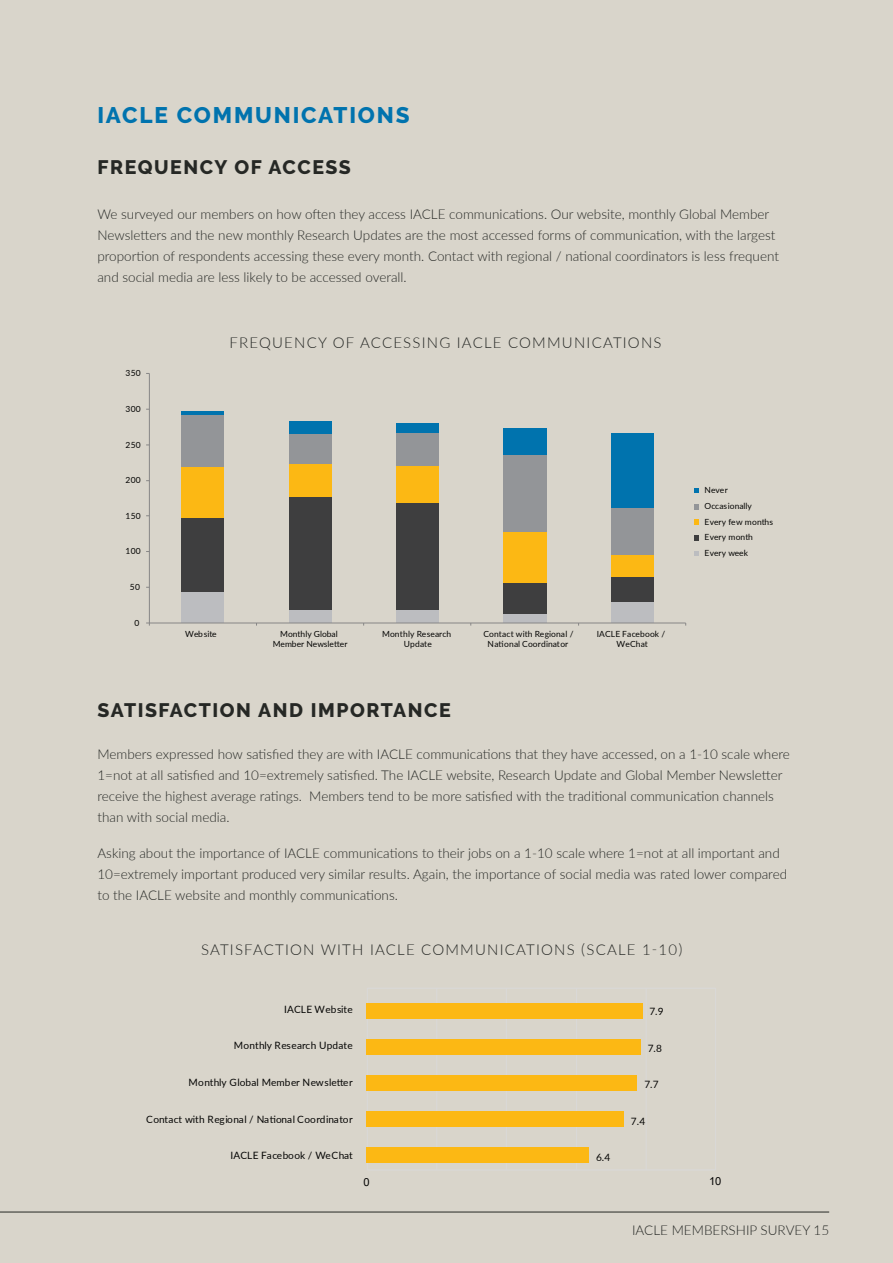
<style>
.page{position:relative;width:893px;height:1263px;background:#d9d5cb}
.page>*{position:absolute;margin:0;border:0;box-sizing:border-box;transform-origin:0 0}
.Subhead_-_Align_Cent{font:800 22.5px "Raleway";letter-spacing:.08em;color:#0073ae}
.Subhead_-_Align_Cent-2{font:800 19.5px "Raleway";letter-spacing:.08em;color:#262825}
.Subhead_-_Align_Cent-3{font:300 15px "Lato";letter-spacing:.08em;color:#262825}
.Body_Text_-_Align_Le{font:300 13.5px/21px "Lato";color:#262825}
.t1{font:11.1px "Arial";color:#050504}
.t2{font:10.05px "Lato";letter-spacing:.015em;color:#050504}
.t3{font:8.4px/15.6px "Lato";letter-spacing:.01em;color:#050504;text-align:center}
</style>
<div class="page">
<div style="left:182px;top:591px;width:42px;height:32px;background:#bcbdc0"></div>
<div style="left:289px;top:610px;width:42px;height:13px;background:#bcbdc0"></div>
<div style="left:396px;top:610px;width:43px;height:13px;background:#bcbdc0"></div>
<div style="left:503px;top:614px;width:43px;height:9px;background:#bcbdc0"></div>
<div style="left:611px;top:601px;width:43px;height:22px;background:#bcbdc0"></div>
<div style="left:182px;top:517px;width:42px;height:74px;background:#3e3e3f"></div>
<div style="left:289px;top:497px;width:42px;height:113px;background:#3e3e3f"></div>
<div style="left:396px;top:502px;width:43px;height:108px;background:#3e3e3f"></div>
<div style="left:503px;top:582px;width:43px;height:32px;background:#3e3e3f"></div>
<div style="left:611px;top:577px;width:43px;height:24px;background:#3e3e3f"></div>
<div style="left:182px;top:467px;width:42px;height:50px;background:#fcb814"></div>
<div style="left:289px;top:463px;width:42px;height:34px;background:#fcb814"></div>
<div style="left:396px;top:466px;width:43px;height:36px;background:#fcb814"></div>
<div style="left:503px;top:532px;width:43px;height:50px;background:#fcb814"></div>
<div style="left:611px;top:554px;width:43px;height:23px;background:#fcb814"></div>
<div style="left:182px;top:415px;width:42px;height:52px;background:#939598"></div>
<div style="left:289px;top:434px;width:42px;height:29px;background:#939598"></div>
<div style="left:396px;top:432px;width:43px;height:34px;background:#939598"></div>
<div style="left:503px;top:454px;width:43px;height:78px;background:#939598"></div>
<div style="left:611px;top:508px;width:43px;height:46px;background:#939598"></div>
<hr style="left:182px;top:411px;width:42px;height:4px;background:#0073ae">
<div style="left:289px;top:421px;width:42px;height:13px;background:#0073ae"></div>
<div style="left:396px;top:423px;width:43px;height:9px;background:#0073ae"></div>
<div style="left:503px;top:428px;width:43px;height:26px;background:#0073ae"></div>
<div style="left:611px;top:434px;width:43px;height:74px;background:#0073ae"></div>
<hr style="left:149px;top:373px;width:1px;height:250px;background:#878686">
<hr style="left:149px;top:623px;width:537px;height:1px;background:#878686">
<svg style="left:694px;top:488px;width:5px;height:5px"></svg>
<svg style="left:694px;top:504px;width:5px;height:5px"></svg>
<svg style="left:694px;top:519px;width:5px;height:6px"></svg>
<svg style="left:694px;top:535px;width:5px;height:5px"></svg>
<svg style="left:694px;top:551px;width:5px;height:5px"></svg>
<hr style="left:436px;top:988px;width:1px;height:182px;background:#d9d9d8">
<hr style="left:367px;top:1169px;width:349px;height:1px;background:#d9d9d8">
<hr style="left:367px;top:988px;width:349px;height:1px;background:#d9d9d8">
<hr style="left:506px;top:988px;width:1px;height:182px;background:#d9d9d8">
<hr style="left:576px;top:988px;width:1px;height:182px;background:#d9d9d8">
<hr style="left:646px;top:988px;width:1px;height:182px;background:#d9d9d8">
<hr style="left:715px;top:988px;width:1px;height:182px;background:#d9d9d8">
<hr style="left:367px;top:988px;width:1px;height:182px;background:#d9d9d8">
<div style="left:366px;top:1003px;width:277px;height:15px;background:#fcb814"></div>
<div style="left:366px;top:1039px;width:274px;height:15px;background:#fcb814"></div>
<div style="left:366px;top:1075px;width:271px;height:16px;background:#fcb814"></div>
<div style="left:366px;top:1111px;width:258px;height:16px;background:#fcb814"></div>
<div style="left:366px;top:1147px;width:223px;height:16px;background:#fcb814"></div>
<hr style="left:0;top:1212px;width:829px;height:1px;background:#262825">
<p class="Subhead_-_Align_Cent" style="left:97px;top:102px;width:314px">IACLE COMMUNICATIONS</p>
<p class="Subhead_-_Align_Cent-2" style="left:97px;top:156px;width:255px">FREQUENCY OF ACCESS</p>
<p class="Body_Text_-_Align_Le" style="left:97px;top:203px;width:683px">We surveyed our members on how often they access IACLE communications. Our website, monthly Global Member Newsletters and the new monthly Research Updates are the most accessed forms of communication, with the largest proportion of respondents accessing these every month. Contact with regional / national coordinators is less frequent and social media are less likely to be accessed overall.</p>
<p class="t3" style="left:126px;top:365px;width:17px">350</p>
<p class="t3" style="left:126px;top:401px;width:17px">300</p>
<p class="t3" style="left:126px;top:436px;width:17px">250</p>
<p class="t3" style="left:126px;top:472px;width:17px">200</p>
<p class="t3" style="left:126px;top:507px;width:17px">150</p>
<p class="t3" style="left:126px;top:543px;width:17px">100</p>
<p class="t3" style="left:130px;top:579px;width:12px">50</p>
<p class="t3" style="left:134px;top:614px;width:6px">0</p>
<p class="Subhead_-_Align_Cent-3" style="left:230px;top:333px;width:434px">FREQUENCY OF ACCESSING IACLE COMMUNICATIONS</p>
<p class="t3" style="left:185px;top:626px;width:33px">Website</p>
<p class="t3" style="left:273px;top:628px;width:76px;line-height:10.2px">Monthly Global<br>Member Newsletter</p>
<p class="t3" style="left:382px;top:628px;width:70px;line-height:10.2px">Monthly Research<br>Update</p>
<p class="t3" style="left:483px;top:628px;width:92px;line-height:10.5px">Contact with Regional /<br>National Coordinator</p>
<p class="t3" style="left:597px;top:628px;width:70px;line-height:10.2px">IACLE Facebook /<br>WeChat</p>
<p class="Subhead_-_Align_Cent-2" style="left:97px;top:699px;width:355px">SATISFACTION AND IMPORTANCE</p>
<p class="t3" style="left:704px;top:482px;width:70px;text-align:left">Never<br>Occasionally<br>Every few months<br>Every month<br>Every week</p>
<p class="Body_Text_-_Align_Le" style="left:97px;top:743px;width:694px">Members expressed how satisfied they are with IACLE communications that they have accessed, on a 1-10 scale where 1=not at all satisfied and 10=extremely satisfied. The IACLE website, Research Update and Global Member Newsletter receive the highest average ratings. Members tend to be more satisfied with the traditional communication channels than with social media.</p>
<p class="Body_Text_-_Align_Le" style="left:97px;top:842px;width:691px">Asking about the importance of IACLE communications to their jobs on a 1-10 scale where 1=not at all important and<br>10=extremely important produced very similar results. Again, the importance of social media was rated lower compared to the IACLE website and monthly communications.</p>
<p class="Subhead_-_Align_Cent-3" style="left:201px;top:939px;width:483px">SATISFACTION WITH IACLE COMMUNICATIONS (SCALE 1-10)</p>
<p class="t2" style="left:284px;top:1002px;width:70px">IACLE Website</p>
<p class="t2" style="left:234px;top:1038px;width:120px">Monthly Research Update</p>
<p class="t2" style="left:189px;top:1075px;width:166px">Monthly Global Member Newsletter</p>
<p class="t2" style="left:146px;top:1112px;width:208px">Contact with Regional / National Coordinator</p>
<p class="t2" style="left:230px;top:1148px;width:124px">IACLE Facebook / WeChat</p>
<p class="t2" style="left:596px;top:1150px;width:16px">6.4</p>
<p class="t2" style="left:650px;top:1004px;width:16px">7.9</p>
<p class="t2" style="left:648px;top:1041px;width:16px">7.8</p>
<p class="t2" style="left:644px;top:1077px;width:16px">7.7</p>
<p class="t2" style="left:631px;top:1114px;width:16px">7.4</p>
<p class="t1" style="left:363px;top:1174px;width:8px">0</p>
<p class="t1" style="left:709px;top:1173px;width:14px">10</p>
<p class="Body_Text_-_Align_Le" style="left:632px;top:1219px;width:199px">IACLE MEMBERSHIP SURVEY 15</p>
</div>
